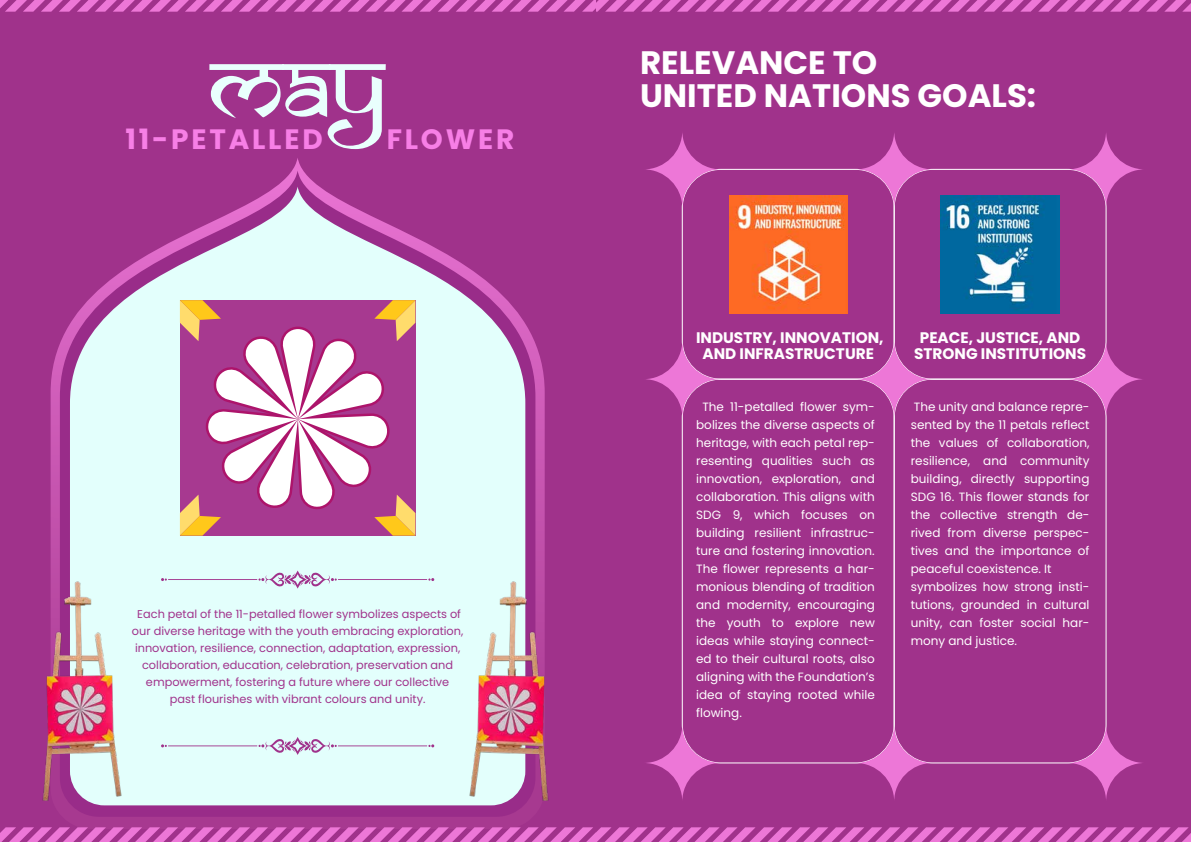
<style>
.page{position:relative;width:1191px;height:842px;background:#fff}
.page>*{position:absolute;margin:0;border:0;box-sizing:border-box;transform-origin:0 0}
.t1{font:98.9px "Samarkan Normal";color:#e9fffd}
.t2{font:700 32.4px/33px "Poppins";color:#fff}
.t3{font:700 28px "Poppins";letter-spacing:.1em;color:#f77fe6}
.t4{font:700 15.3px/16.5px "Poppins";color:#fff;text-align:center}
.t5{font:12px/18px "Poppins";color:#fff;text-align:justify}
.t6{font:11.3px/17px "Poppins";color:#a0328b;text-align:center}
</style>
<div class="page">
<div style="left:596px;top:0;width:595px;height:842px;background:#a0328b"></div>
<div style="left:682px;top:169px;width:212px;height:210px;border:1px solid #fff;border-radius:39px"></div>
<div style="left:894px;top:169px;width:212px;height:210px;border:1px solid #fff;border-radius:39px"></div>
<div style="left:682px;top:379px;width:212px;height:384px;border:1px solid #fff;border-radius:39px"></div>
<div style="left:894px;top:379px;width:212px;height:384px;border:1px solid #fff;border-radius:39px"></div>
<svg style="left:855px;top:341px;width:78px;height:77px"></svg>
<svg style="left:855px;top:724px;width:78px;height:77px"></svg>
<svg style="left:855px;top:131px;width:78px;height:77px"></svg>
<svg style="left:1067px;top:341px;width:78px;height:77px"></svg>
<svg style="left:1067px;top:724px;width:78px;height:77px"></svg>
<svg style="left:1067px;top:131px;width:78px;height:77px"></svg>
<svg style="left:644px;top:341px;width:77px;height:77px"></svg>
<svg style="left:644px;top:724px;width:77px;height:77px"></svg>
<svg style="left:644px;top:131px;width:77px;height:77px"></svg>
<img style="left:941px;top:195px;width:118px;height:118px">
<img style="left:729px;top:195px;width:118px;height:118px">
<div style="left:0;top:0;width:595px;height:842px;background:#a0328b"></div>
<svg style="left:51px;top:158px;width:494px;height:404px"></svg>
<svg style="left:60px;top:171px;width:475px;height:635px"></svg>
<svg style="left:70px;top:187px;width:455px;height:618px;fill:#e3fffc"></svg>
<svg style="left:0;top:0;width:1191px;height:12px"></svg>
<svg style="left:0;top:827px;width:1191px;height:15px"></svg>
<img style="left:42px;top:562px;width:125px;height:244px">
<img style="left:425px;top:562px;width:124px;height:244px">
<hr style="left:338px;top:579px;width:89px;height:1px;background:#a0328b">
<svg style="left:428px;top:578px;width:6px;height:3px"></svg>
<hr style="left:168px;top:579px;width:89px;height:1px;background:#a0328b">
<svg style="left:161px;top:578px;width:6px;height:3px"></svg>
<svg style="left:258px;top:570px;width:79px;height:19px;background:#d3d0e2"></svg>
<hr style="left:338px;top:745px;width:89px;height:1px;background:#a0328b">
<svg style="left:428px;top:744px;width:6px;height:3px"></svg>
<hr style="left:168px;top:745px;width:89px;height:1px;background:#a0328b">
<svg style="left:161px;top:744px;width:6px;height:3px"></svg>
<svg style="left:258px;top:737px;width:79px;height:18px"></svg>
<svg style="left:180px;top:300px;width:235px;height:236px"></svg>
<h1 class="t1" style="left:210px;top:27px;width:176px">May</h1>
<h3 class="t3" style="left:125px;top:123px;width:199px">11-PETALLED</h3>
<h3 class="t3" style="left:387px;top:123px;width:129px">FLOWER</h3>
<p class="t6" style="left:132px;top:605px;width:333px">Each petal of the 11-petalled flower symbolizes aspects of our diverse heritage with the youth embracing exploration, innovation, resilience, connection, adaptation, expression, collaboration, education, celebration, preservation and empowerment, fostering a future where our collective past flourishes with vibrant colours and unity.</p>
<h2 class="t2" style="left:640px;top:47px;width:398px">RELEVANCE TO<br>UNITED NATIONS GOALS:</h2>
<p class="t4" style="left:696px;top:329px;width:189px">INDUSTRY, INNOVATION,<br>AND INFRASTRUCTURE</p>
<p class="t4" style="left:914px;top:329px;width:173px">PEACE, JUSTICE, AND<br>STRONG INSTITUTIONS</p>
<p class="t5" style="left:696px;top:397px;width:180px;text-indent:6px">The 11-petalled flower sym&shy;bolizes the diverse aspects of heritage, with each petal rep&shy;resenting qualities such as innovation, exploration, and collaboration. This aligns with SDG 9, which focuses on building resilient infrastruc&shy;ture and fostering innovation.<br>The flower represents a har&shy;monious blending of tradition and modernity, encouraging the youth to explore new ideas while staying connect&shy;ed to their cultural roots, also aligning with the Foundation’s idea of staying rooted while flowing.</p>
<p class="t5" style="left:911px;top:397px;width:180px;text-align:left">The unity and balance repre&shy;sented by the 11 petals reflect the values of collaboration, resilience, and community building, directly supporting<br>SDG 16. This flower stands for the collective strength de&shy;rived from diverse perspec&shy;tives and the importance of peaceful coexistence. It symbolizes how strong insti&shy;tutions, grounded in cultural unity, can foster social har&shy;mony and justice.</p>
</div>
